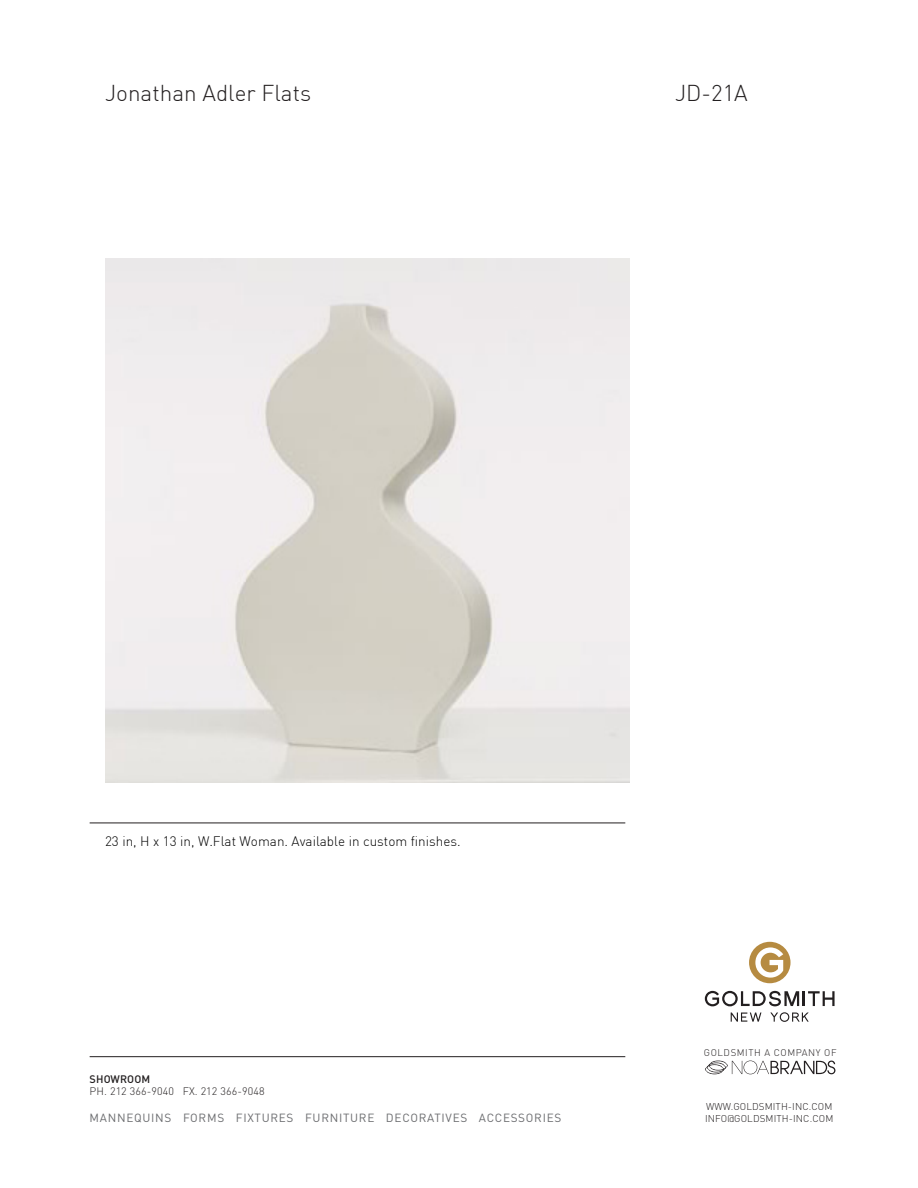
<style>
.page{position:relative;width:918px;height:1188px;background:#fff}
.page>*{position:absolute;margin:0;border:0;box-sizing:border-box;transform-origin:0 0}
.t1{font:300 22.5px "DIN Pro";color:#231f20}
.t2{font:300 13.5px "DIN Pro";color:#000}
.t3{font:11.7px "DIN";letter-spacing:.06em;color:#6c6d70}
.t4{font:300 10.8px "DIN";letter-spacing:.01em;color:#231f20}
.t5{font:500 10.8px "DIN";letter-spacing:.01em;color:#231f20}
.t6{font:300 9.75px "DIN";letter-spacing:.01em;color:#231f20}
.t7{font:300 9.6px "DIN";letter-spacing:.06em;color:#231f20}
</style>
<div class="page">
<hr style="left:90px;top:823px;width:535px;height:1px;background:#231f20">
<hr style="left:90px;top:1056px;width:535px;height:1px;background:#231f20">
<div style="left:749px;top:942px;width:42px;height:41px;background:#b68b41;border-radius:50%"></div>
<svg style="left:705px;top:991px;width:130px;height:15px"></svg>
<svg style="left:731px;top:1013px;width:30px;height:9px"></svg>
<svg style="left:770px;top:1012px;width:39px;height:10px"></svg>
<svg style="left:755px;top:947px;width:28px;height:31px"></svg>
<svg style="left:705px;top:1061px;width:130px;height:13px"></svg>
<img style="left:105px;top:258px;width:525px;height:525px">
<h1 class="t1" style="left:105px;top:83px;width:208px">Jonathan Adler Flats</h1>
<h1 class="t1" style="left:675px;top:83px;width:74px">JD-21A</h1>
<p class="t2" style="left:105px;top:836px;width:357px">23 in, H x 13 in, W.Flat Woman. Available in custom finishes.</p>
<p class="t5" style="left:90px;top:1072px;width:62px">SHOWROOM</p>
<p class="t4" style="left:90px;top:1085px;width:177px">PH. 212 366-9040 FX. 212 366-9048</p>
<p class="t3" style="left:90px;top:1110px;width:473px">MANNEQUINS FORMS FIXTURES FURNITURE DECORATIVES ACCESSORIES</p>
<p class="t7" style="left:704px;top:1047px;width:134px">GOLDSMITH A COMPANY OF</p>
<p class="t6" style="left:706px;top:1100px;width:128px">WWW.GOLDSMITH-INC.COM</p>
<p class="t6" style="left:705px;top:1112px;width:130px">INFO@GOLDSMITH-INC.COM</p>
</div>
